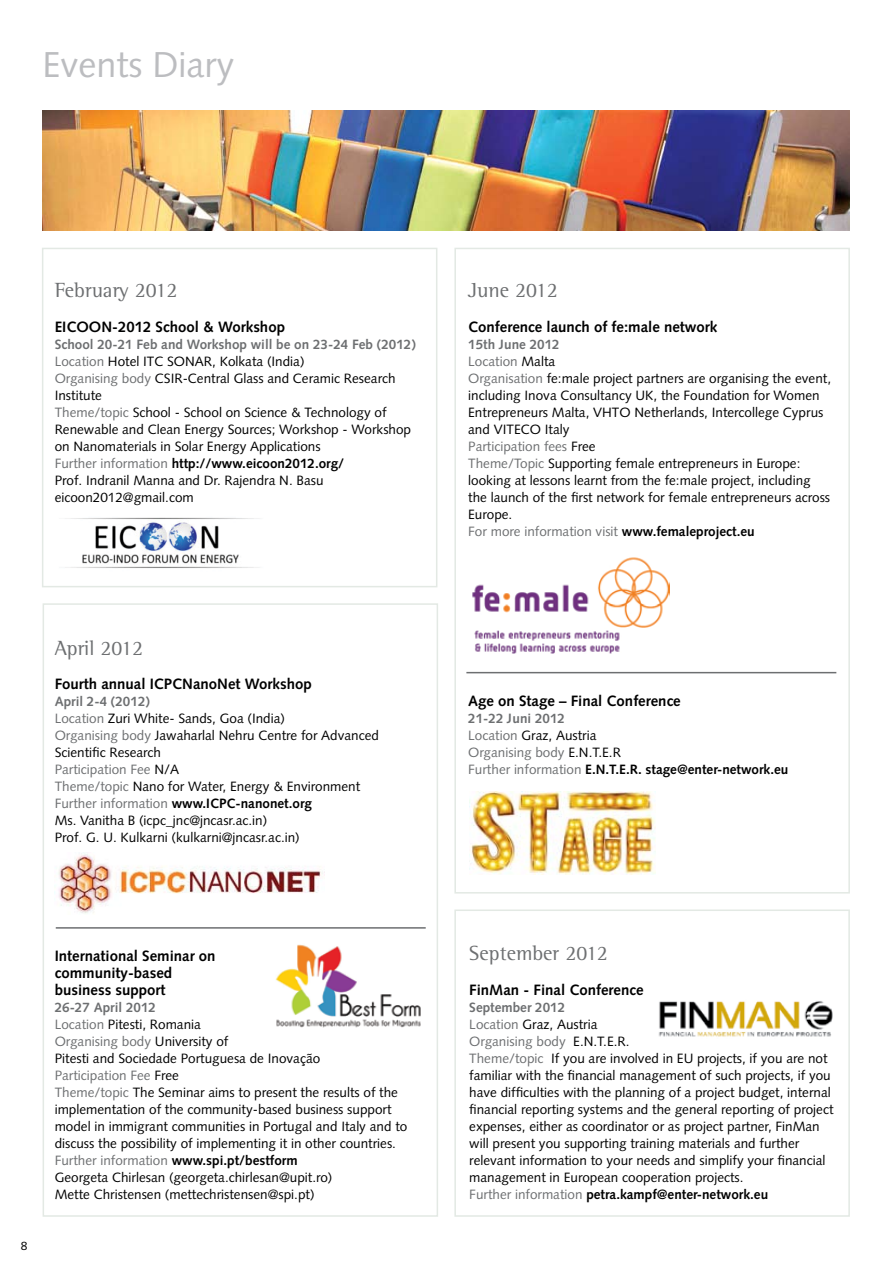
<style>
.page{position:relative;width:893px;height:1263px;background:#fff}
.page>*{position:absolute;margin:0;border:0;box-sizing:border-box;transform-origin:0 0}
.t1{font:36px "Syntax";color:#bcbdc0}
.t2{font:21px "Rotis Semi Serif";color:#6d6f71}
.t3{font:700 15px/17px "Syntax";color:#000}
.t4{font:13.5px/17px "Syntax";color:#000}
.t5{font:13.5px/17px "Syntax";color:#6d6f71}
.t6{font:12px "Syntax";color:#000}
.s1{font-weight:700;color:#6d6f71}
.s2{color:#6d6f71}
.s3{font-weight:700}
.s4{color:#000}
.s5{font-weight:700;color:#000}
</style>
<div class="page">
<div style="left:454px;top:909px;width:396px;height:308px;border:2px solid #e3e9e4"></div>
<div style="left:454px;top:248px;width:396px;height:645px;border:2px solid #e3e9e4"></div>
<div style="left:43px;top:603px;width:395px;height:614px;border:2px solid #e3e9e4"></div>
<div style="left:42px;top:248px;width:395px;height:339px;border:2px solid #e3e9e4"></div>
<img style="left:42px;top:111px;width:807px;height:120px">
<hr style="left:56px;top:927px;width:370px;height:2px;background:#6d6f71">
<hr style="left:466px;top:672px;width:370px;height:1px;background:#6d6f71">
<img style="left:472px;top:557px;width:198px;height:97px">
<img style="left:658px;top:1001px;width:175px;height:36px">
<img style="left:54px;top:852px;width:271px;height:61px">
<img style="left:65px;top:517px;width:194px;height:51px">
<img style="left:469px;top:791px;width:187px;height:83px">
<img style="left:275px;top:944px;width:146px;height:84px">
<h1 class="t1" style="left:43px;top:43px;width:193px">Events Diary</h1>
<h2 class="t2" style="left:55px;top:278px;width:124px">February 2012</h2>
<p class="t3" style="left:55px;top:318px;width:232px">EICOON-2012 School &amp; Workshop</p>
<p class="t4" style="left:55px;top:336px;width:363px"><span class="s1">School 20-21 Feb and Workshop will be on 23-24 Feb (2012)<br></span><span class="s2">Location</span> Hotel ITC SONAR, Kolkata (India)<br><span class="s2">Organising body</span> CSIR-Central Glass and Ceramic Research Institute<br><span class="s2">Theme/topic</span> School - School on Science &amp; Technology of Renewable and Clean Energy Sources; Workshop - Workshop on Nanomaterials in Solar Energy Applications<br><span class="s2">Further information</span> <span class="s3">http://www.eicoon2012.org/<br></span>Prof. Indranil Manna and Dr. Rajendra N. Basu eicoon2012@gmail.com</p>
<h2 class="t2" style="left:55px;top:636px;width:90px">April 2012</h2>
<p class="t3" style="left:55px;top:675px;width:259px">Fourth annual ICPCNanoNet Workshop</p>
<p class="t4" style="left:55px;top:693px;width:326px"><span class="s1">April 2-4 (2012)<br></span><span class="s2">Location</span> Zuri White- Sands, Goa (India)<br><span class="s2">Organising body</span> Jawaharlal Nehru Centre for Advanced Scientific Research<br><span class="s2">Participation Fee</span> N/A<br><span class="s2">Theme/topic</span> Nano for Water, Energy &amp; Environment <span class="s2">Further information</span> <span class="s3">www.ICPC-nanonet.org<br></span>Ms. Vanitha B (icpc_jnc@jncasr.ac.in)<br>Prof. G. U. Kulkarni (kulkarni@jncasr.ac.in)</p>
<p class="t6" style="left:21px;top:1239px;width:8px">8</p>
<p class="t3" style="left:55px;top:947px;width:162px">International Seminar on community-based business support</p>
<p class="t4" style="left:55px;top:999px;width:354px"><span class="s1">26-27 April 2012<br></span><span class="s2">Location</span> Pitesti, Romania<br><span class="s2">Organising body</span> University of<br>Pitesti and Sociedade Portuguesa de Inovação<br><span class="s2">Participation Fee</span> Free<br><span class="s2">Theme/topic</span> The Seminar aims to present the results of the implementation of the community-based business support model in immigrant communities in Portugal and Italy and to discuss the possibility of implementing it in other countries.<br><span class="s2">Further information</span> <span class="s3">www.spi.pt/bestform<br></span>Georgeta Chirlesan (georgeta.chirlesan@upit.ro)<br>Mette Christensen (mettechristensen@spi.pt)</p>
<h2 class="t2" style="left:468px;top:278px;width:91px">June 2012</h2>
<p class="t3" style="left:468px;top:318px;width:251px">Conference launch of fe:male network</p>
<p class="t4" style="left:468px;top:336px;width:364px"><span class="s1">15th June 2012<br></span><span class="s2">Location</span> Malta<br><span class="s2">Organisation</span> fe:male project partners are organising the event, including Inova Consultancy UK, the Foundation for Women Entrepreneurs Malta, VHTO Netherlands, Intercollege Cyprus and VITECO Italy<br><span class="s2">Participation fees</span> Free<br><span class="s2">Theme/Topic</span> Supporting female entrepreneurs in Europe: looking at lessons learnt from the fe:male project, including the launch of the first network for female entrepreneurs across Europe.<br><span class="s2">For more information visit</span> <span class="s3">www.femaleproject.eu</span></p>
<p class="t3" style="left:468px;top:692px;width:214px">Age on Stage – Final Conference</p>
<p class="t5" style="left:468px;top:710px;width:322px"><span class="s3">21-22 Juni 2012<br></span>Location <span class="s4">Graz, Austria<br></span>Organising body <span class="s4">E.N.T.E.R<br></span>Further information <span class="s5">E.N.T.E.R. stage@enter-network.eu</span></p>
<h2 class="t2" style="left:469px;top:941px;width:140px">September 2012</h2>
<p class="t3" style="left:469px;top:981px;width:176px">FinMan - Final Conference</p>
<p class="t4" style="left:469px;top:999px;width:366px"><span class="s1">September 2012<br></span><span class="s2">Location</span> Graz, Austria<br><span class="s2">Organising body</span> E.N.T.E.R.<br><span class="s2">Theme/topic</span> If you are involved in EU projects, if you are not familiar with the financial management of such projects, if you have difficulties with the planning of a project budget, internal financial reporting systems and the general reporting of project expenses, either as coordinator or as project partner, FinMan will present you supporting training materials and further relevant information to your needs and simplify your financial management in European cooperation projects.<br><span class="s2">Further information</span> <span class="s3">petra.kampf@enter-network.eu</span></p>
</div>
